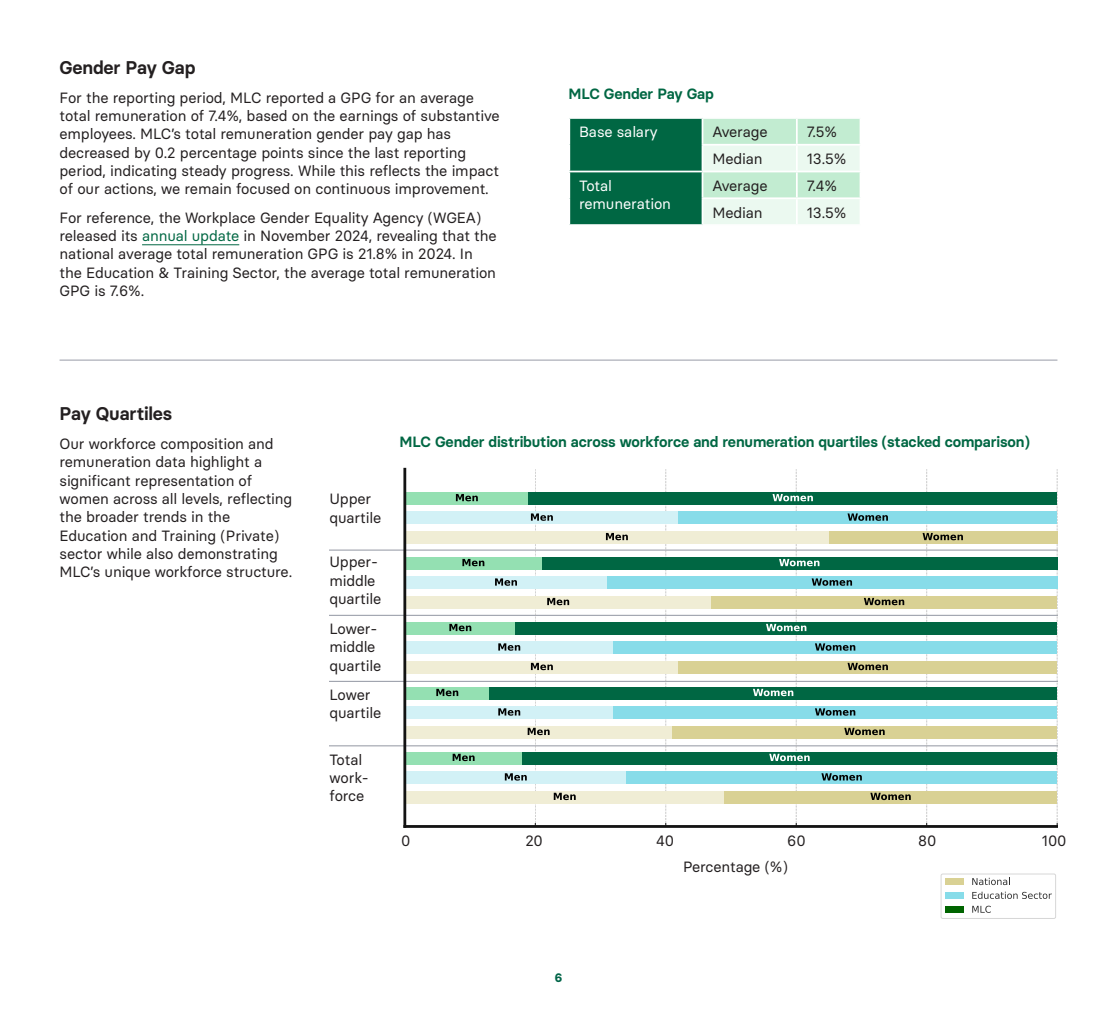
<style>
.page{position:relative;width:1117px;height:1017px;background:#fff}
.page>*{position:absolute;margin:0;border:0;box-sizing:border-box;transform-origin:0 0}
.t1{font:600 18.38px "Basier Circle";letter-spacing:-.01em;color:#231f20}
.t2{font:14.88px/18.4px "Basier Circle";letter-spacing:-.01em;color:#231f20}
.t3{font:600 14.88px "Basier Circle";letter-spacing:-.01em;color:#006743}
.t4{font:14.88px/18.4px "Basier Circle";letter-spacing:-.01em;color:#fff}
.t5{font:700 12.25px "Basier Circle";color:#006548}
.s1{color:#006743}
</style>
<div class="page">
<hr style="left:329px;top:550px;width:728px;height:1px;background:#989ca7">
<hr style="left:329px;top:615px;width:728px;height:1px;background:#989ca7">
<hr style="left:329px;top:681px;width:728px;height:1px;background:#989ca7">
<hr style="left:329px;top:745px;width:728px;height:1px;background:#989ca7">
<hr style="left:403px;top:469px;width:3px;height:357px;background:#131313">
<hr style="left:405px;top:825px;width:652px;height:3px;background:#131313">
<svg style="left:406px;top:469px;width:651px;height:357px"></svg>
<hr style="left:142px;top:244px;width:97px;height:1px;background:#006743">
<div style="left:940px;top:873px;width:115px;height:46px;border:1px solid #cdcdcd;border-radius:2px"></div>
<div style="left:944px;top:878px;width:19px;height:7px;background:#d9d194"></div>
<svg style="left:972px;top:878px;width:36px;height:7px"></svg>
<div style="left:944px;top:892px;width:19px;height:7px;background:#87dce9"></div>
<svg style="left:972px;top:892px;width:79px;height:7px"></svg>
<div style="left:944px;top:906px;width:19px;height:7px;background:#006400"></div>
<svg style="left:972px;top:906px;width:18px;height:7px"></svg>
<hr style="left:60px;top:360px;width:997px;height:1px;background:#989ca7">
<svg style="left:570px;top:119px;width:289px;height:105px;background:#73b197"></svg>
<hr style="left:701px;top:119px;width:2px;height:25px;background:#fff">
<hr style="left:795px;top:119px;width:2px;height:25px;background:#fff">
<hr style="left:701px;top:144px;width:95px;height:2px;background:#fff">
<hr style="left:701px;top:146px;width:2px;height:25px;background:#fff">
<hr style="left:796px;top:144px;width:65px;height:2px;background:#fff">
<hr style="left:795px;top:146px;width:2px;height:25px;background:#fff">
<hr style="left:568px;top:171px;width:134px;height:1px;background:#fff">
<hr style="left:702px;top:171px;width:94px;height:1px;background:#fff">
<hr style="left:701px;top:172px;width:2px;height:25px;background:#fff">
<hr style="left:796px;top:171px;width:65px;height:1px;background:#fff">
<hr style="left:795px;top:172px;width:2px;height:25px;background:#fff">
<hr style="left:701px;top:197px;width:95px;height:2px;background:#fff">
<hr style="left:701px;top:199px;width:2px;height:25px;background:#fff">
<hr style="left:796px;top:197px;width:65px;height:2px;background:#fff">
<hr style="left:795px;top:199px;width:2px;height:25px;background:#fff">
<p class="t1" style="left:60px;top:56px;width:137px">Gender Pay Gap</p>
<p class="t2" style="left:60px;top:88px;width:441px">For the reporting period, MLC reported a GPG for an average total remuneration of 7.4%, based on the earnings of substantive employees. MLC’s total remuneration gender pay gap has decreased by 0.2 percentage points since the last reporting period, indicating steady progress. While this reflects the impact of our actions, we remain focused on continuous improvement.</p>
<p class="t2" style="left:60px;top:208px;width:438px">For reference, the Workplace Gender Equality Agency (WGEA) released its <span class="s1">annual update</span> in November 2024, revealing that the national average total remuneration GPG is 21.8% in 2024. In the Education &amp; Training Sector, the average total remuneration GPG is 7.6%.</p>
<p class="t3" style="left:568px;top:85px;width:147px">MLC Gender Pay Gap</p>
<p class="t4" style="left:579px;top:123px;width:80px">Base salary</p>
<p class="t2" style="left:712px;top:123px;width:57px">Average</p>
<p class="t2" style="left:806px;top:123px;width:32px">7.5%</p>
<p class="t2" style="left:712px;top:149px;width:52px">Median</p>
<p class="t2" style="left:806px;top:149px;width:41px">13.5%</p>
<p class="t4" style="left:579px;top:176px;width:93px">Total remuneration</p>
<p class="t2" style="left:712px;top:176px;width:57px">Average</p>
<p class="t2" style="left:806px;top:176px;width:32px">7.4%</p>
<p class="t2" style="left:712px;top:203px;width:52px">Median</p>
<p class="t2" style="left:806px;top:203px;width:41px">13.5%</p>
<p class="t1" style="left:60px;top:403px;width:114px">Pay Quartiles</p>
<p class="t2" style="left:60px;top:434px;width:234px">Our workforce composition and remuneration data highlight a significant representation of women across all levels, reflecting the broader trends in the<br>Education and Training (Private) sector while also demonstrating<br>MLC’s unique workforce structure.</p>
<p class="t3" style="left:399px;top:433px;width:631px">MLC Gender distribution across workforce and renumeration quartiles (stacked comparison)</p>
<p class="t2" style="left:329px;top:490px;width:53px">Upper quartile</p>
<p class="t2" style="left:329px;top:553px;width:53px">Upper&shy;middle quartile</p>
<p class="t2" style="left:329px;top:619px;width:53px">Lower&shy;middle quartile</p>
<p class="t2" style="left:329px;top:685px;width:53px">Lower quartile</p>
<p class="t2" style="left:329px;top:750px;width:41px">Total work&shy;force</p>
<p class="t2" style="left:401px;top:831px;width:11px">0</p>
<p class="t2" style="left:525px;top:831px;width:19px">20</p>
<p class="t2" style="left:656px;top:831px;width:19px">40</p>
<p class="t2" style="left:787px;top:831px;width:20px">60</p>
<p class="t2" style="left:918px;top:831px;width:20px">80</p>
<p class="t2" style="left:1041px;top:831px;width:26px">100</p>
<p class="t5" style="left:554px;top:970px;width:9px">6</p>
<p class="t2" style="left:682px;top:857px;width:106px">Percentage (%)</p>
</div>
